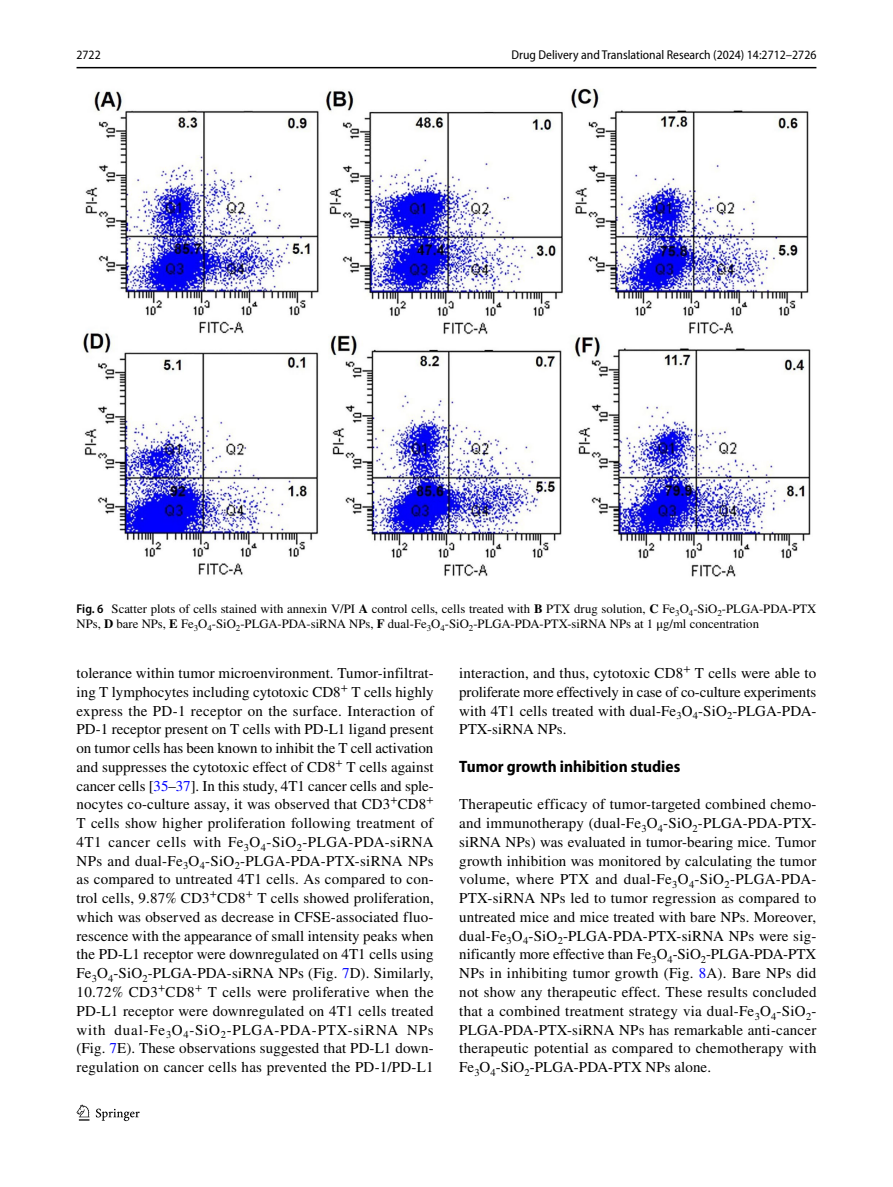
<style>
.page{position:relative;width:893px;height:1187px;background:#fff}
.page>*{position:absolute;margin:0;border:0;box-sizing:border-box;transform-origin:0 0}
.t1{font:700 semi-condensed 16.5px "Myriad Pro";color:#000}
.t2{font:15px/18.8px "STIX";letter-spacing:.01em;color:#000;text-align:justify}
.t3{font:12.75px/15px "STIX";color:#000}
.t4{font:semi-condensed 12.75px "Myriad Pro";color:#000}
.s1{font-family:"Myriad Pro";font-weight:600;font-stretch:semi-condensed}
.s2{font-weight:700}
.s3{color:#00f}
</style>
<div class="page">
<hr style="left:77px;top:67px;width:739px;height:1px;background:#000">
<svg style="left:77px;top:1104px;width:12px;height:16px"></svg>
<svg style="left:96px;top:1108px;width:44px;height:12px"></svg>
<img style="left:82px;top:88px;width:729px;height:489px">
<p class="t4" style="left:77px;top:48px;width:26px">2722</p>
<p class="t4" style="left:511px;top:48px;width:306px">Drug Delivery and Translational Research (2024) 14:2712–2726</p>
<p class="t3" style="left:77px;top:602px;width:741px"><span class="s1">Fig. 6</span> Scatter plots of cells stained with annexin V/PI <span class="s2">A</span> control cells, cells treated with <span class="s2">B</span> PTX drug solution, <span class="s2">C</span> Fe<sub>3</sub>O<sub>4</sub>-SiO<sub>2</sub>-PLGA-PDA-PTX<br>NPs, <span class="s2">D</span> bare NPs, <span class="s2">E</span> Fe<sub>3</sub>O<sub>4</sub>-SiO<sub>2</sub>-PLGA-PDA-siRNA NPs, <span class="s2">F</span> dual-Fe<sub>3</sub>O<sub>4</sub>-SiO<sub>2</sub>-PLGA-PDA-PTX-siRNA NPs at 1 μg/ml concentration</p>
<p class="t2" style="left:77px;top:664px;width:359px">tolerance within tumor microenvironment. Tumor-infiltrat&shy;ing T lymphocytes including cytotoxic CD8<sup>+</sup> T cells highly express the PD-1 receptor on the surface. Interaction of PD-1 receptor present on T cells with PD-L1 ligand present on tumor cells has been known to inhibit the T cell activation and suppresses the cytotoxic effect of CD8<sup>+</sup> T cells against cancer cells [<span class="s3">35</span>–<span class="s3">37</span>]. In this study, 4T1 cancer cells and sple&shy;nocytes co-culture assay, it was observed that CD3<sup>+</sup>CD8<sup>+ </sup>T cells show higher proliferation following treatment of 4T1 cancer cells with Fe<sub>3</sub>O<sub>4</sub>-SiO<sub>2</sub>-PLGA-PDA-siRNA NPs and dual-Fe<sub>3</sub>O<sub>4</sub>-SiO<sub>2</sub>-PLGA-PDA-PTX-siRNA NPs as compared to untreated 4T1 cells. As compared to con&shy;trol cells, 9.87% CD3<sup>+</sup>CD8<sup>+</sup> T cells showed proliferation, which was observed as decrease in CFSE-associated fluo&shy;rescence with the appearance of small intensity peaks when the PD-L1 receptor were downregulated on 4T1 cells using Fe<sub>3</sub>O<sub>4</sub>-SiO<sub>2</sub>-PLGA-PDA-siRNA NPs (Fig. <span class="s3">7</span>D). Similarly, 10.72% CD3<sup>+</sup>CD8<sup>+</sup> T cells were proliferative when the PD-L1 receptor were downregulated on 4T1 cells treated with dual-Fe<sub>3</sub>O<sub>4</sub>-SiO<sub>2</sub>-PLGA-PDA-PTX-siRNA NPs (Fig. <span class="s3">7</span>E). These observations suggested that PD-L1 down&shy;regulation on cancer cells has prevented the PD-1/PD-L1</p>
<p class="t2" style="left:459px;top:664px;width:359px">interaction, and thus, cytotoxic CD8<sup>+</sup> T cells were able to proliferate more effectively in case of co-culture experiments with 4T1 cells treated with dual-Fe<sub>3</sub>O<sub>4</sub>-SiO<sub>2</sub>-PLGA-PDA-PTX-siRNA NPs.</p>
<p class="t1" style="left:459px;top:757px;width:223px">Tumor growth inhibition studies</p>
<p class="t2" style="left:459px;top:796px;width:359px">Therapeutic efficacy of tumor-targeted combined chemo&shy;and immunotherapy (dual-Fe<sub>3</sub>O<sub>4</sub>-SiO<sub>2</sub>-PLGA-PDA-PTX&shy;siRNA NPs) was evaluated in tumor-bearing mice. Tumor growth inhibition was monitored by calculating the tumor volume, where PTX and dual-Fe<sub>3</sub>O<sub>4</sub>-SiO<sub>2</sub>-PLGA-PDA-PTX-siRNA NPs led to tumor regression as compared to untreated mice and mice treated with bare NPs. Moreover, dual-Fe<sub>3</sub>O<sub>4</sub>-SiO<sub>2</sub>-PLGA-PDA-PTX-siRNA NPs were sig&shy;nificantly more effective than Fe<sub>3</sub>O<sub>4</sub>-SiO<sub>2</sub>-PLGA-PDA-PTX NPs in inhibiting tumor growth (Fig. <span class="s3">8</span>A). Bare NPs did not show any therapeutic effect. These results concluded that a combined treatment strategy via dual-Fe<sub>3</sub>O<sub>4</sub>-SiO<sub>2</sub>- PLGA-PDA-PTX-siRNA NPs has remarkable anti-cancer therapeutic potential as compared to chemotherapy with Fe<sub>3</sub>O<sub>4</sub>-SiO<sub>2</sub>-PLGA-PDA-PTX NPs alone.</p>
</div>
